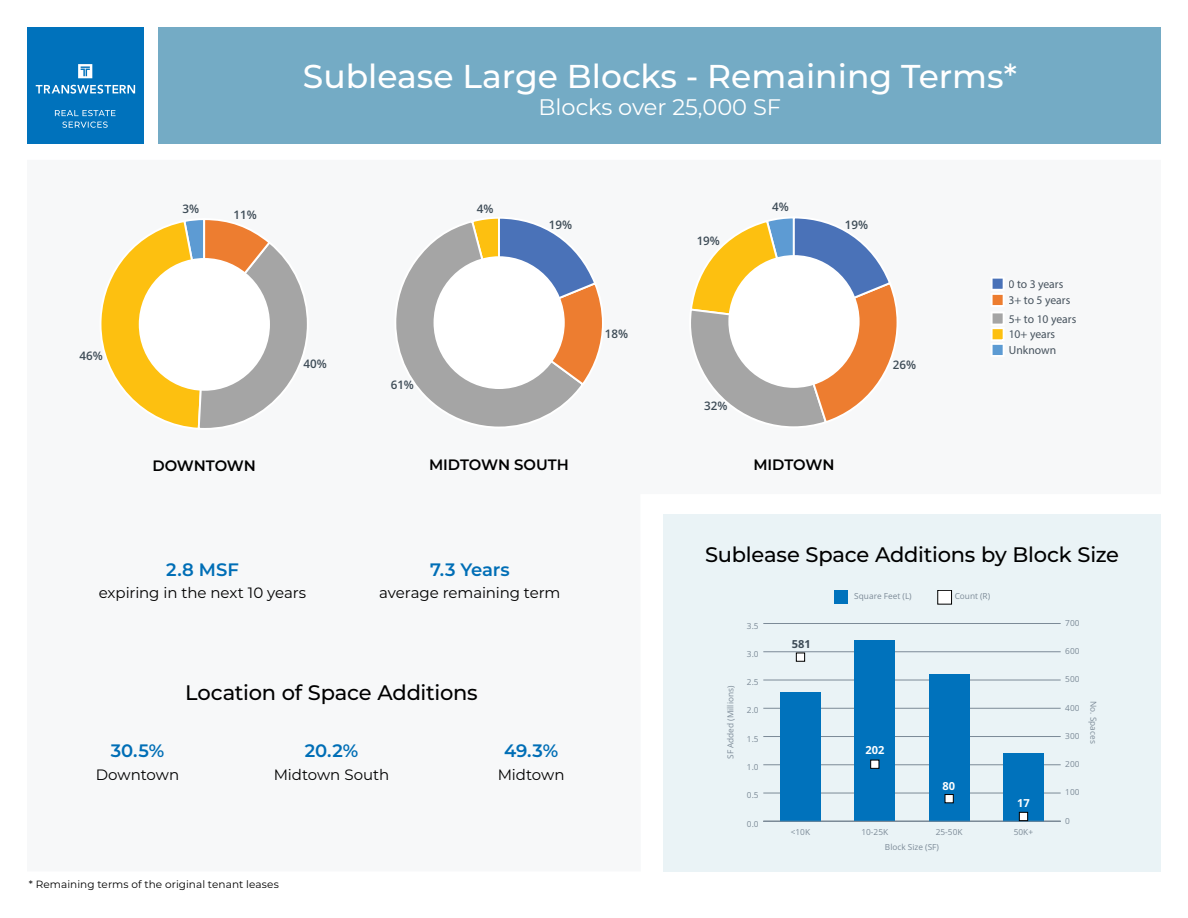
<style>
.page{position:relative;width:1188px;height:918px;background:#fff}
.page>*{position:absolute;margin:0;border:0;box-sizing:border-box;transform-origin:0 0}
.t1{font:500 33px "Montserrat";color:#fff}
.t2{font:22.5px "Montserrat";color:#fff}
.t3{font:500 21px "Montserrat";letter-spacing:-.01em;color:#000}
.t4{font:600 18px "Montserrat";color:#006eb6}
.t5{font:600 15.15px "Montserrat";letter-spacing:-.005em;color:#000}
.t6{font:15px "Montserrat";letter-spacing:-.005em;color:#000}
.t7{font:11.85px/15.9px "Myriad Pro";color:#48545f}
.t8{font:600 11.85px "Open Sans";color:#3d4b56}
.t9{font:700 11.1px "Open Sans";color:#fff}
.t10{font:700 11.1px "Open Sans";color:#3d4b56}
.t11{font:10.5px "Montserrat";letter-spacing:.005em;color:#000}
.t12{font:8.25px "Open Sans";color:#7c8a97}
</style>
<div class="page">
<div style="left:27px;top:27px;width:117px;height:117px;background:#0072bc"></div>
<svg style="left:62px;top:122px;width:46px;height:6px"></svg>
<svg style="left:55px;top:110px;width:61px;height:6px"></svg>
<svg style="left:78px;top:64px;width:14px;height:14px"></svg>
<svg style="left:36px;top:85px;width:99px;height:9px"></svg>
<div style="left:159px;top:27px;width:1002px;height:117px;background:#74abc5"></div>
<div style="left:663px;top:514px;width:498px;height:358px;background:#eaf3f6"></div>
<hr style="left:763px;top:793px;width:298px;height:1px;background:#7c8a97">
<hr style="left:763px;top:764px;width:298px;height:1px;background:#7c8a97">
<hr style="left:763px;top:736px;width:298px;height:1px;background:#7c8a97">
<hr style="left:763px;top:708px;width:298px;height:1px;background:#7c8a97">
<hr style="left:763px;top:680px;width:298px;height:1px;background:#7c8a97">
<hr style="left:763px;top:651px;width:298px;height:1px;background:#7c8a97">
<hr style="left:763px;top:623px;width:298px;height:1px;background:#7c8a97">
<div style="left:780px;top:692px;width:41px;height:129px;background:#0072bc"></div>
<div style="left:855px;top:640px;width:40px;height:181px;background:#0072bc"></div>
<div style="left:929px;top:674px;width:40px;height:147px;background:#0072bc"></div>
<div style="left:1003px;top:753px;width:41px;height:68px;background:#0072bc"></div>
<hr style="left:763px;top:821px;width:298px;height:1px;background:#7c8a97">
<div style="left:796px;top:653px;width:9px;height:9px;background:#fff;border:1px solid #000"></div>
<div style="left:870px;top:760px;width:9px;height:9px;background:#fff;border:1px solid #000"></div>
<div style="left:945px;top:794px;width:9px;height:9px;background:#fff;border:1px solid #000"></div>
<div style="left:1019px;top:812px;width:9px;height:9px;background:#fff;border:1px solid #000"></div>
<div style="left:834px;top:590px;width:14px;height:14px;background:#0072bc"></div>
<div style="left:938px;top:590px;width:14px;height:14px;background:#fff"></div>
<div style="left:937px;top:590px;width:15px;height:14px;border:1px solid #000"></div>
<svg style="left:101px;top:220px;width:206px;height:208px"></svg>
<div style="left:139px;top:258px;width:131px;height:133px;background:#fff;border-radius:50%"></div>
<svg style="left:396px;top:218px;width:206px;height:209px"></svg>
<div style="left:434px;top:256px;width:131px;height:133px;background:#fff;border-radius:50%"></div>
<svg style="left:992px;top:278px;width:11px;height:77px"></svg>
<svg style="left:691px;top:218px;width:206px;height:209px"></svg>
<div style="left:728px;top:255px;width:132px;height:133px;background:#fff;border-radius:50%"></div>
<h3 class="t8" style="left:80px;top:347px;width:25px">46%</h3>
<h3 class="t8" style="left:182px;top:201px;width:18px">3%</h3>
<h3 class="t8" style="left:234px;top:207px;width:25px">11%</h3>
<h3 class="t5" style="left:152px;top:454px;width:105px">DOWNTOWN</h3>
<h1 class="t1" style="left:303px;top:53px;width:716px">Sublease Large Blocks - Remaining Terms*</h1>
<h2 class="t2" style="left:539px;top:91px;width:244px">Blocks over 25,000 SF</h2>
<h3 class="t8" style="left:303px;top:356px;width:25px">40%</h3>
<h3 class="t8" style="left:477px;top:200px;width:18px">4%</h3>
<h3 class="t8" style="left:549px;top:217px;width:25px">19%</h3>
<h3 class="t8" style="left:391px;top:377px;width:25px">61%</h3>
<h3 class="t5" style="left:429px;top:454px;width:141px">MIDTOWN SOUTH</h3>
<h3 class="t8" style="left:605px;top:326px;width:25px">18%</h3>
<h3 class="t8" style="left:697px;top:232px;width:25px">19%</h3>
<h3 class="t8" style="left:772px;top:199px;width:18px">4%</h3>
<h3 class="t8" style="left:845px;top:216px;width:25px">19%</h3>
<h3 class="t8" style="left:704px;top:398px;width:25px">32%</h3>
<h3 class="t5" style="left:753px;top:454px;width:83px">MIDTOWN</h3>
<h3 class="t8" style="left:893px;top:356px;width:25px">26%</h3>
<h3 class="t7" style="left:1009px;top:276px;width:63px">0 to 3 years<br>3+ to 5 years</h3>
<h3 class="t7" style="left:1009px;top:310px;width:69px">5+ to 10 years<br>10+ years<br>Unknown</h3>
<h3 class="t4" style="left:166px;top:556px;width:74px">2.8 MSF</h3>
<h3 class="t6" style="left:99px;top:582px;width:209px">expiring in the next 10 years</h3>
<h3 class="t4" style="left:430px;top:556px;width:81px">7.3 Years</h3>
<h3 class="t6" style="left:379px;top:582px;width:183px">average remaining term</h3>
<h3 class="t3" style="left:185px;top:678px;width:294px">Location of Space Additions</h3>
<h3 class="t4" style="left:111px;top:738px;width:55px">30.5%</h3>
<h3 class="t6" style="left:96px;top:764px;width:85px">Downtown</h3>
<h3 class="t4" style="left:305px;top:738px;width:55px">20.2%</h3>
<h3 class="t6" style="left:274px;top:764px;width:117px">Midtown South</h3>
<h3 class="t4" style="left:504px;top:738px;width:56px">49.3%</h3>
<h3 class="t6" style="left:498px;top:764px;width:68px">Midtown</h3>
<p class="t11" style="left:29px;top:877px;width:251px">* Remaining terms of the original tenant leases</p>
<h3 class="t3" style="left:705px;top:539px;width:415px">Sublease Space Additions by Block Size</h3>
<p class="t12" style="left:725px;top:759px;width:75px;rotate:-90deg">SF Added (Millions)</p>
<p class="t12" style="left:747px;top:620px;width:13px">3.5</p>
<p class="t12" style="left:747px;top:648px;width:13px">3.0</p>
<p class="t12" style="left:747px;top:677px;width:13px">2.5</p>
<p class="t12" style="left:747px;top:705px;width:13px">2.0</p>
<p class="t12" style="left:747px;top:733px;width:13px">1.5</p>
<p class="t12" style="left:747px;top:761px;width:13px">1.0</p>
<p class="t12" style="left:747px;top:790px;width:13px">0.5</p>
<p class="t12" style="left:747px;top:818px;width:13px">0.0</p>
<h3 class="t10" style="left:792px;top:636px;width:20px">581</h3>
<p class="t12" style="left:854px;top:591px;width:59px">Square Feet (L)</p>
<p class="t12" style="left:955px;top:591px;width:37px">Count (R)</p>
<h3 class="t9" style="left:865px;top:743px;width:20px">202</h3>
<h3 class="t9" style="left:942px;top:778px;width:14px">80</h3>
<h3 class="t9" style="left:1017px;top:795px;width:14px">17</h3>
<p class="t12" style="left:791px;top:826px;width:21px">&lt;10K</p>
<p class="t12" style="left:861px;top:826px;width:28px">10-25K</p>
<p class="t12" style="left:936px;top:826px;width:28px">25-50K</p>
<p class="t12" style="left:1014px;top:826px;width:21px">50K+</p>
<p class="t12" style="left:885px;top:841px;width:56px">Block Size (SF)</p>
<p class="t12" style="left:1065px;top:617px;width:16px">700</p>
<p class="t12" style="left:1065px;top:646px;width:16px">600</p>
<p class="t12" style="left:1065px;top:674px;width:16px">500</p>
<p class="t12" style="left:1065px;top:702px;width:16px">400</p>
<p class="t12" style="left:1065px;top:730px;width:16px">300</p>
<p class="t12" style="left:1065px;top:759px;width:16px">200</p>
<p class="t12" style="left:1065px;top:787px;width:16px">100</p>
<p class="t12" style="left:1065px;top:815px;width:6px">0</p>
<p class="t12" style="left:1099px;top:701px;width:44px;rotate:90deg">No. Spaces</p>
</div>
